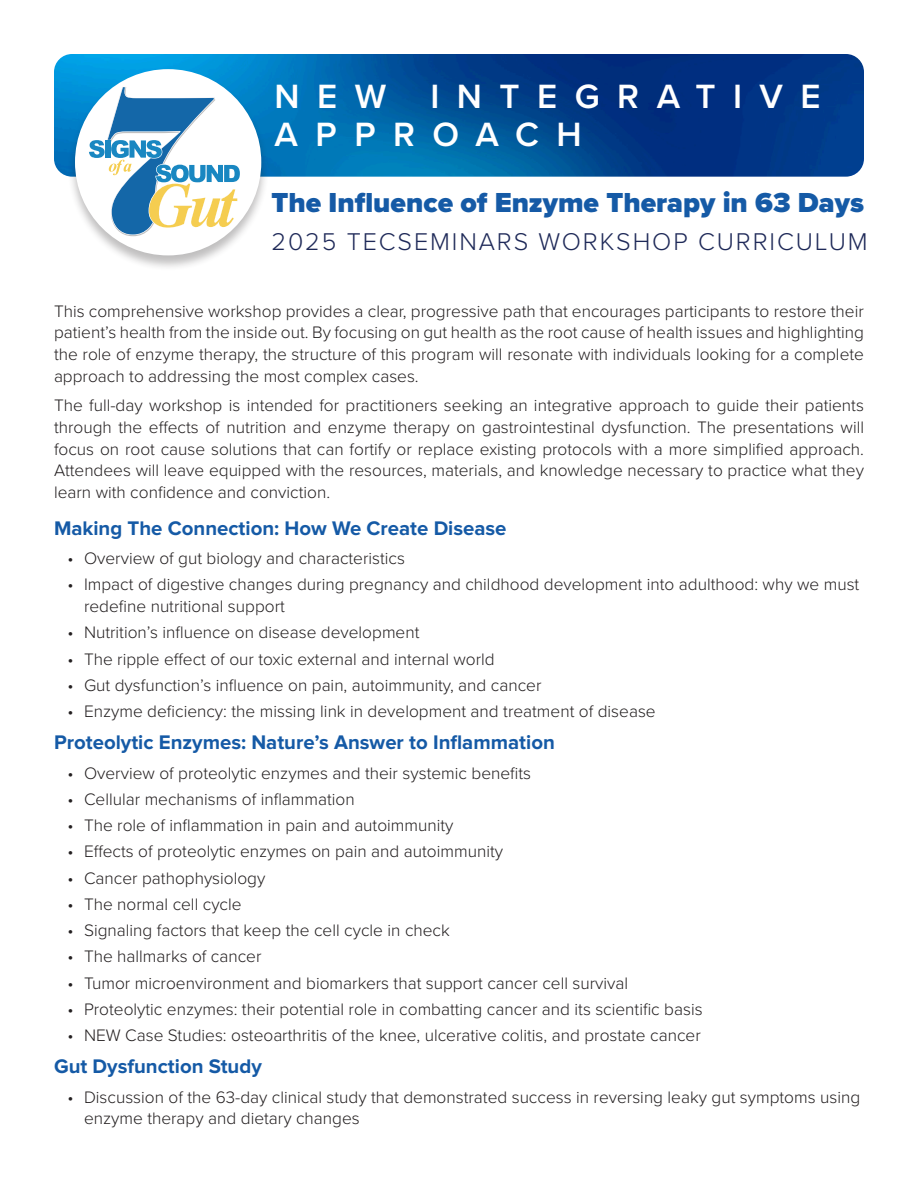
<style>
.page{position:relative;width:918px;height:1188px;background:#fff}
.page>*{position:absolute;margin:0;border:0;box-sizing:border-box;transform-origin:0 0}
.agenda_2025_header{font:600 34.95px/37.5px "Proxima Nova";letter-spacing:.5em;color:#fff}
.agenda_2025_header-2{font:900 28.5px "Proxima Nova";color:#155aa6}
.agenda_2025_preheade{font:300 25.2px "Proxima Nova";letter-spacing:.075em;color:#1e2958}
.agenda_2025_subheade{font:700 20.4px "Proxima Nova";color:#155aa6}
.agenda_2025_para{font:300 17.25px/21.8px "Proxima Nova";color:#231f20;text-align:justify}
</style>
<div class="page">
<img style="left:54px;top:54px;width:810px;height:123px">
<div style="left:67px;top:68px;width:202px;height:203px;background:#231f20;opacity:.29"></div>
<div style="left:75px;top:69px;width:186px;height:186px;background:#fff;border-radius:50%"></div>
<svg style="left:88px;top:86px;width:153px;height:151px"></svg>
<p class="agenda_2025_header" style="left:275px;top:77px;width:547px;text-indent:156px">INTEGRATIVE<br>APPROACH</p>
<p class="agenda_2025_header" style="left:275px;top:77px;width:113px">NEW</p>
<p class="agenda_2025_header-2" style="left:272px;top:181px;width:594px">The Influence of Enzyme Therapy in 63 Days</p>
<p class="agenda_2025_preheade" style="left:272px;top:222px;width:598px">2025 TECSEMINARS WORKSHOP CURRICULUM</p>
<p class="agenda_2025_para" style="left:54px;top:299px;width:812px">This comprehensive workshop provides a clear, progressive path that encourages participants to restore their patient’s health from the inside out. By focusing on gut health as the root cause of health issues and highlighting the role of enzyme therapy, the structure of this program will resonate with individuals looking for a complete approach to addressing the most complex cases.</p>
<p class="agenda_2025_para" style="left:54px;top:394px;width:812px">The full-day workshop is intended for practitioners seeking an integrative approach to guide their patients through the effects of nutrition and enzyme therapy on gastrointestinal dysfunction. The presentations will focus on root cause solutions that can fortify or replace existing protocols with a more simplified approach.<br>Attendees will leave equipped with the resources, materials, and knowledge necessary to practice what they learn with confidence and conviction.</p>
<p class="agenda_2025_subheade" style="left:54px;top:519px;width:454px">Making The Connection: How We Create Disease</p>
<p class="agenda_2025_para" style="left:68px;top:547px;width:339px">• Overview of gut biology and characteristics</p>
<p class="agenda_2025_para" style="left:84px;top:573px;width:777px;text-indent:-16px">• Impact of digestive changes during pregnancy and childhood development into adulthood: why we must redefine nutritional support</p>
<p class="agenda_2025_para" style="left:68px;top:621px;width:353px">• Nutrition’s influence on disease development</p>
<p class="agenda_2025_para" style="left:68px;top:647px;width:429px">• The ripple effect of our toxic external and internal world</p>
<p class="agenda_2025_para" style="left:68px;top:673px;width:476px">• Gut dysfunction’s influence on pain, autoimmunity, and cancer</p>
<p class="agenda_2025_para" style="left:68px;top:700px;width:590px">• Enzyme deficiency: the missing link in development and treatment of disease</p>
<p class="agenda_2025_subheade" style="left:54px;top:733px;width:502px">Proteolytic Enzymes: Nature’s Answer to Inflammation</p>
<p class="agenda_2025_para" style="left:68px;top:761px;width:465px">• Overview of proteolytic enzymes and their systemic benefits</p>
<p class="agenda_2025_para" style="left:68px;top:787px;width:289px">• Cellular mechanisms of inflammation</p>
<p class="agenda_2025_para" style="left:68px;top:814px;width:388px">• The role of inflammation in pain and autoimmunity</p>
<p class="agenda_2025_para" style="left:68px;top:840px;width:437px">• Effects of proteolytic enzymes on pain and autoimmunity</p>
<p class="agenda_2025_para" style="left:68px;top:866px;width:199px">• Cancer pathophysiology</p>
<p class="agenda_2025_para" style="left:68px;top:892px;width:176px">• The normal cell cycle</p>
<p class="agenda_2025_para" style="left:68px;top:919px;width:384px">• Signaling factors that keep the cell cycle in check</p>
<p class="agenda_2025_para" style="left:68px;top:945px;width:196px">• The hallmarks of cancer</p>
<p class="agenda_2025_para" style="left:68px;top:971px;width:562px">• Tumor microenvironment and biomarkers that support cancer cell survival</p>
<p class="agenda_2025_para" style="left:68px;top:997px;width:637px">• Proteolytic enzymes: their potential role in combatting cancer and its scientific basis</p>
<p class="agenda_2025_para" style="left:68px;top:1024px;width:635px">• NEW Case Studies: osteoarthritis of the knee, ulcerative colitis, and prostate cancer</p>
<p class="agenda_2025_subheade" style="left:54px;top:1057px;width:209px">Gut Dysfunction Study</p>
<p class="agenda_2025_para" style="left:84px;top:1085px;width:778px;text-indent:-16px">• Discussion of the 63-day clinical study that demonstrated success in reversing leaky gut symptoms using enzyme therapy and dietary changes</p>
</div>
